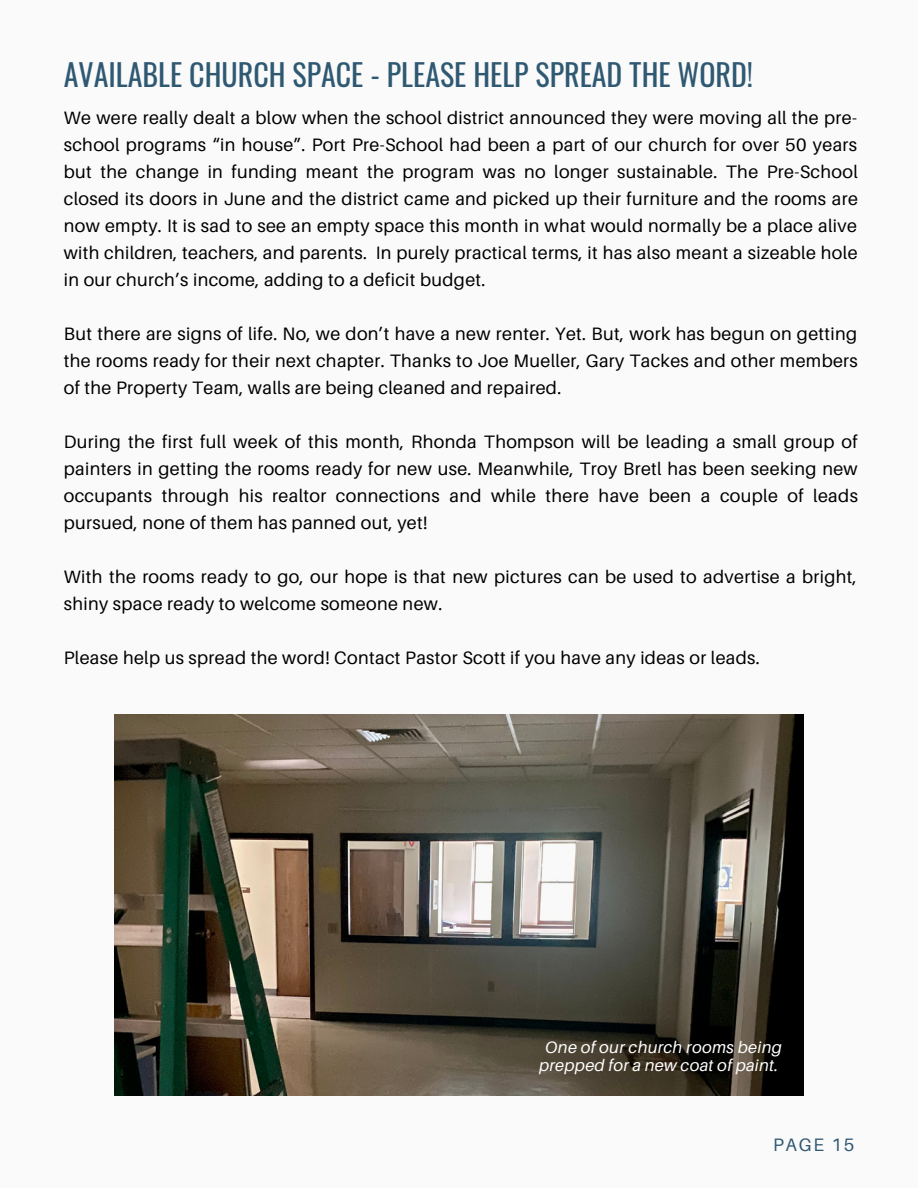
<style>
.page{position:relative;width:918px;height:1188px;background:#fafafa}
.page>*{position:absolute;margin:0;border:0;box-sizing:border-box;transform-origin:0 0}
.t1{font:30px "Oswald";color:#2f5972}
.t2{font:18px/27px "Aileron";letter-spacing:.02em;color:#000;text-align:justify}
.t3{font:18px "Aileron";letter-spacing:.1em;color:#2f5972}
.t4{font:italic 16.5px/18px "Aileron";letter-spacing:.02em;color:#fff;text-align:center}
</style>
<div class="page">
<img style="left:115px;top:714px;width:688px;height:382px">
<h1 class="t1" style="left:64px;top:52px;width:691px">AVAILABLE CHURCH SPACE - PLEASE HELP SPREAD THE WORD!</h1>
<p class="t2" style="left:64px;top:104px;width:796px">We were really dealt a blow when the school district announced they were moving all the pre&shy;school programs “in house”. Port Pre-School had been a part of our church for over 50 years but the change in funding meant the program was no longer sustainable. The Pre-School closed its doors in June and the district came and picked up their furniture and the rooms are now empty. It is sad to see an empty space this month in what would normally be a place alive with children, teachers, and parents. In purely practical terms, it has also meant a sizeable hole in our church’s income, adding to a deficit budget.</p>
<p class="t2" style="left:64px;top:320px;width:796px">But there are signs of life. No, we don’t have a new renter. Yet. But, work has begun on getting the rooms ready for their next chapter. Thanks to Joe Mueller, Gary Tackes and other members of the Property Team, walls are being cleaned and repaired.</p>
<p class="t2" style="left:64px;top:428px;width:796px">During the first full week of this month, Rhonda Thompson will be leading a small group of painters in getting the rooms ready for new use. Meanwhile, Troy Bretl has been seeking new occupants through his realtor connections and while there have been a couple of leads pursued, none of them has panned out, yet!</p>
<p class="t2" style="left:64px;top:563px;width:795px">With the rooms ready to go, our hope is that new pictures can be used to advertise a bright, shiny space ready to welcome someone new.</p>
<p class="t2" style="left:64px;top:644px;width:698px">Please help us spread the word! Contact Pastor Scott if you have any ideas or leads.</p>
<p class="t4" style="left:539px;top:1038px;width:244px">One of our church rooms being prepped for a new coat of paint.</p>
<p class="t3" style="left:773px;top:1134px;width:83px">PAGE 15</p>
</div>
